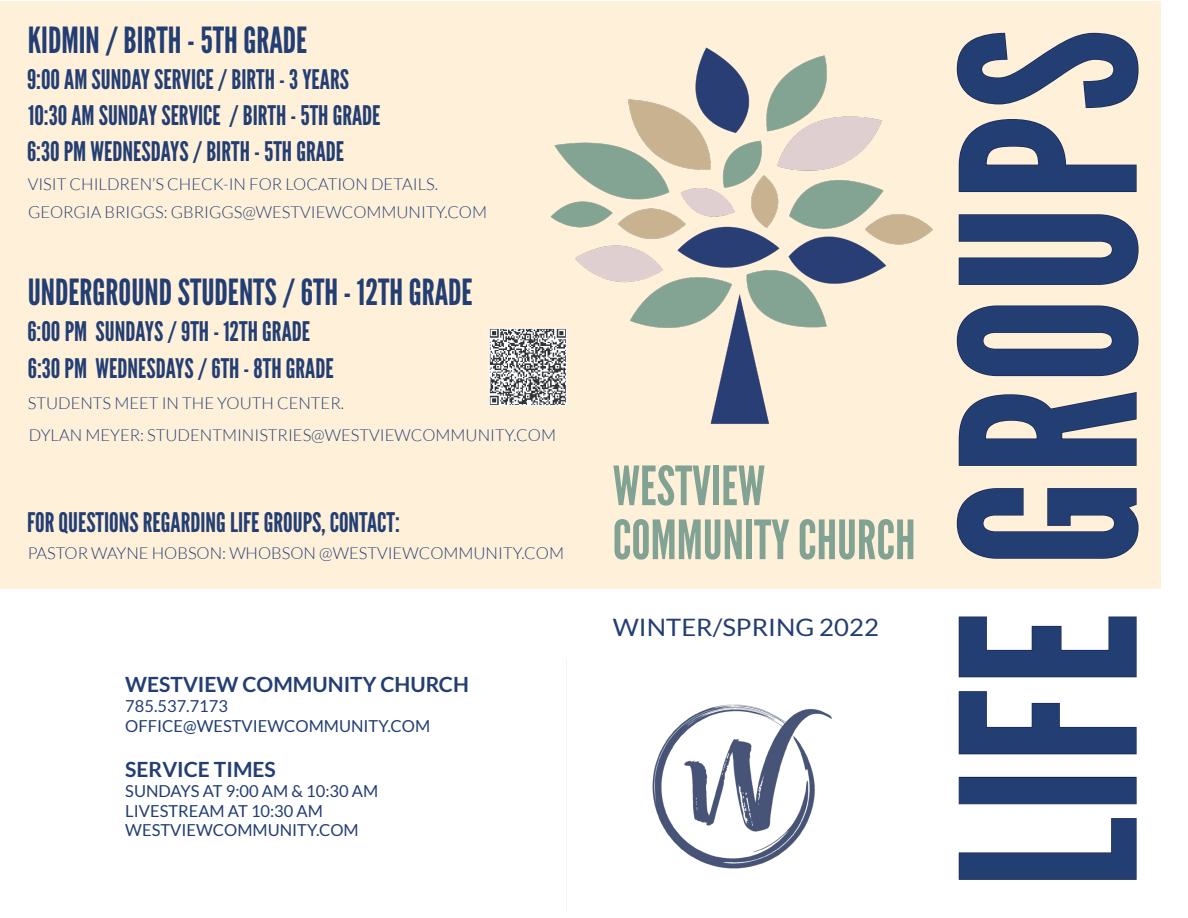
<style>
.page{position:relative;width:1188px;height:918px;background:#fff}
.page>*{position:absolute;margin:0;border:0;box-sizing:border-box;transform-origin:0 0}
.t1{font:240px "League Gothic";letter-spacing:.02em;color:#233e73}
.t2{font:54px "League Gothic";color:#82a393}
.t3{font:36px "League Gothic";color:#233e73}
.t4{font:27px "League Gothic";color:#233e73}
.t5{font:24px "Lato";color:#233e73;scale:1.07 1}
.t6{font:700 21px "Lato";color:#233e73}
.t7{font:300 16.5px "Lato";color:#233e73}
.t8{font:16.5px "Lato";color:#233e73}
</style>
<div class="page">
<div style="left:1px;top:1px;width:1160px;height:588px;background:#fff0da"></div>
<svg style="left:958px;top:818px;width:179px;height:62px"></svg>
<div style="left:959px;top:777px;width:178px;height:27px;border:2px solid #192954"></div>
<svg style="left:958px;top:691px;width:179px;height:64px"></svg>
<svg style="left:958px;top:616px;width:179px;height:62px"></svg>
<svg style="left:956px;top:488px;width:183px;height:71px"></svg>
<svg style="left:958px;top:392px;width:179px;height:74px"></svg>
<svg style="left:956px;top:305px;width:183px;height:72px"></svg>
<svg style="left:958px;top:214px;width:181px;height:71px"></svg>
<svg style="left:958px;top:119px;width:179px;height:73px"></svg>
<svg style="left:956px;top:32px;width:183px;height:76px"></svg>
<svg style="left:489px;top:328px;width:21px;height:78px;background:#a2a4a5"></svg>
<img style="left:510px;top:47px;width:423px;height:377px">
<img style="left:566px;top:659px;width:266px;height:253px">
<p class="t3" style="left:28px;top:19px;width:281px">KIDMIN / BIRTH - 5TH GRADE</p>
<p class="t4" style="left:27px;top:64px;width:324px">9:00 AM SUNDAY SERVICE / BIRTH - 3 YEARS</p>
<p class="t4" style="left:28px;top:99px;width:354px">10:30 AM SUNDAY SERVICE / BIRTH - 5TH GRADE</p>
<p class="t4" style="left:27px;top:135px;width:319px">6:30 PM WEDNESDAYS / BIRTH - 5TH GRADE</p>
<p class="t7" style="left:28px;top:175px;width:412px">VISIT CHILDREN’S CHECK-IN FOR LOCATION DETAILS.</p>
<p class="t7" style="left:28px;top:203px;width:461px">GEORGIA BRIGGS: GBRIGGS@WESTVIEWCOMMUNITY.COM</p>
<p class="t3" style="left:28px;top:270px;width:446px">UNDERGROUND STUDENTS / 6TH - 12TH GRADE</p>
<p class="t4" style="left:27px;top:316px;width:284px">6:00 PM SUNDAYS / 9TH - 12TH GRADE</p>
<p class="t4" style="left:28px;top:353px;width:307px">6:30 PM WEDNESDAYS / 6TH - 8TH GRADE</p>
<p class="t7" style="left:28px;top:394px;width:318px">STUDENTS MEET IN THE YOUTH CENTER.</p>
<p class="t7" style="left:29px;top:426px;width:529px">DYLAN MEYER: STUDENTMINISTRIES@WESTVIEWCOMMUNITY.COM</p>
<p class="t4" style="left:27px;top:506px;width:374px">FOR QUESTIONS REGARDING LIFE GROUPS, CONTACT:</p>
<p class="t7" style="left:28px;top:545px;width:538px">PASTOR WAYNE HOBSON: WHOBSON @WESTVIEWCOMMUNITY.COM</p>
<p class="t6" style="left:125px;top:673px;width:345px">WESTVIEW COMMUNITY CHURCH</p>
<p class="t8" style="left:125px;top:697px;width:104px">785.537.7173</p>
<p class="t8" style="left:125px;top:717px;width:306px">OFFICE@WESTVIEWCOMMUNITY.COM</p>
<p class="t6" style="left:125px;top:757px;width:152px">SERVICE TIMES</p>
<p class="t8" style="left:125px;top:782px;width:255px">SUNDAYS AT 9:00 AM &amp; 10:30 AM</p>
<p class="t8" style="left:125px;top:801px;width:199px">LIVESTREAM AT 10:30 AM</p>
<p class="t8" style="left:125px;top:821px;width:235px">WESTVIEWCOMMUNITY.COM</p>
<p class="t2" style="left:613px;top:454px;width:154px">WESTVIEW</p>
<p class="t2" style="left:613px;top:508px;width:304px">COMMUNITY CHURCH</p>
<p class="t5" style="left:613px;top:614px;width:250px">WINTER/SPRING 2022</p>
<p class="t1" style="left:907px;top:889px;width:861px;rotate:-90deg">LIFE GROUPS</p>
</div>
